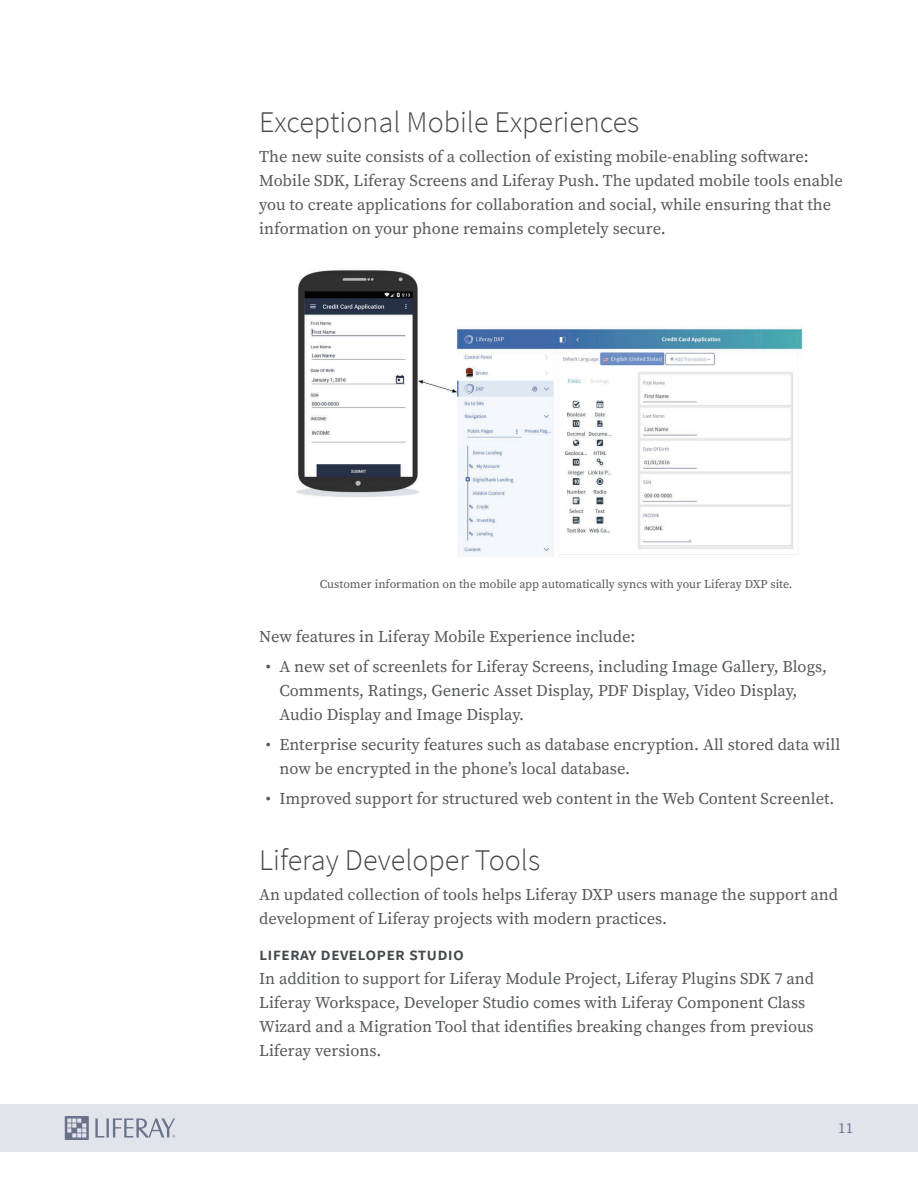
<style>
.page{position:relative;width:918px;height:1188px;background:#fff}
.page>*{position:absolute;margin:0;border:0;box-sizing:border-box;transform-origin:0 0}
.t1{font:300 30px "Source Sans Pro";color:#46494b}
.t2{font:600 18px "Source Sans Pro";letter-spacing:.01em;color:#46494b}
.t3{font:16.5px/24px "Source Serif Pro";color:#55585a}
.t4{font:15px "Source Serif Pro";color:#6a718b}
.t5{font:12px "Source Serif Pro";color:#55585a}
</style>
<div class="page">
<div style="left:0;top:1104px;width:918px;height:48px;background:#e1e4ea"></div>
<svg style="left:95px;top:1118px;width:80px;height:20px"></svg>
<svg style="left:65px;top:1116px;width:24px;height:24px"></svg>
<img style="left:296px;top:270px;width:507px;height:287px">
<h1 class="t1" style="left:259px;top:104px;width:382px">Exceptional Mobile Experiences</h1>
<p class="t3" style="left:259px;top:145px;width:585px">The new suite consists of a collection of existing mobile-enabling software:<br>Mobile SDK, Liferay Screens and Liferay Push. The updated mobile tools enable you to create applications for collaboration and social, while ensuring that the information on your phone remains completely secure.</p>
<p class="t5" style="left:320px;top:577px;width:474px">Customer information on the mobile app automatically syncs with your Liferay DXP site.</p>
<p class="t3" style="left:259px;top:625px;width:378px">New features in Liferay Mobile Experience include:</p>
<p class="t3" style="left:279px;top:655px;width:549px;text-indent:-13px">• A new set of screenlets for Liferay Screens, including Image Gallery, Blogs,<br>Comments, Ratings, Generic Asset Display, PDF Display, Video Display,<br>Audio Display and Image Display.</p>
<p class="t3" style="left:279px;top:733px;width:562px;text-indent:-13px">• Enterprise security features such as database encryption. All stored data will now be encrypted in the phone’s local database.</p>
<p class="t3" style="left:266px;top:787px;width:570px">• Improved support for structured web content in the Web Content Screenlet.</p>
<h1 class="t1" style="left:259px;top:842px;width:283px">Liferay Developer Tools</h1>
<p class="t3" style="left:259px;top:883px;width:581px">An updated collection of tools helps Liferay DXP users manage the support and development of Liferay projects with modern practices.</p>
<p class="t2" style="left:259px;top:943px;width:206px">Liferay Developer Studio</p>
<p class="t3" style="left:259px;top:967px;width:556px">In addition to support for Liferay Module Project, Liferay Plugins SDK 7 and Liferay Workspace, Developer Studio comes with Liferay Component Class Wizard and a Migration Tool that identifies breaking changes from previous Liferay versions.</p>
<p class="t4" style="left:838px;top:1119px;width:16px">11</p>
</div>
